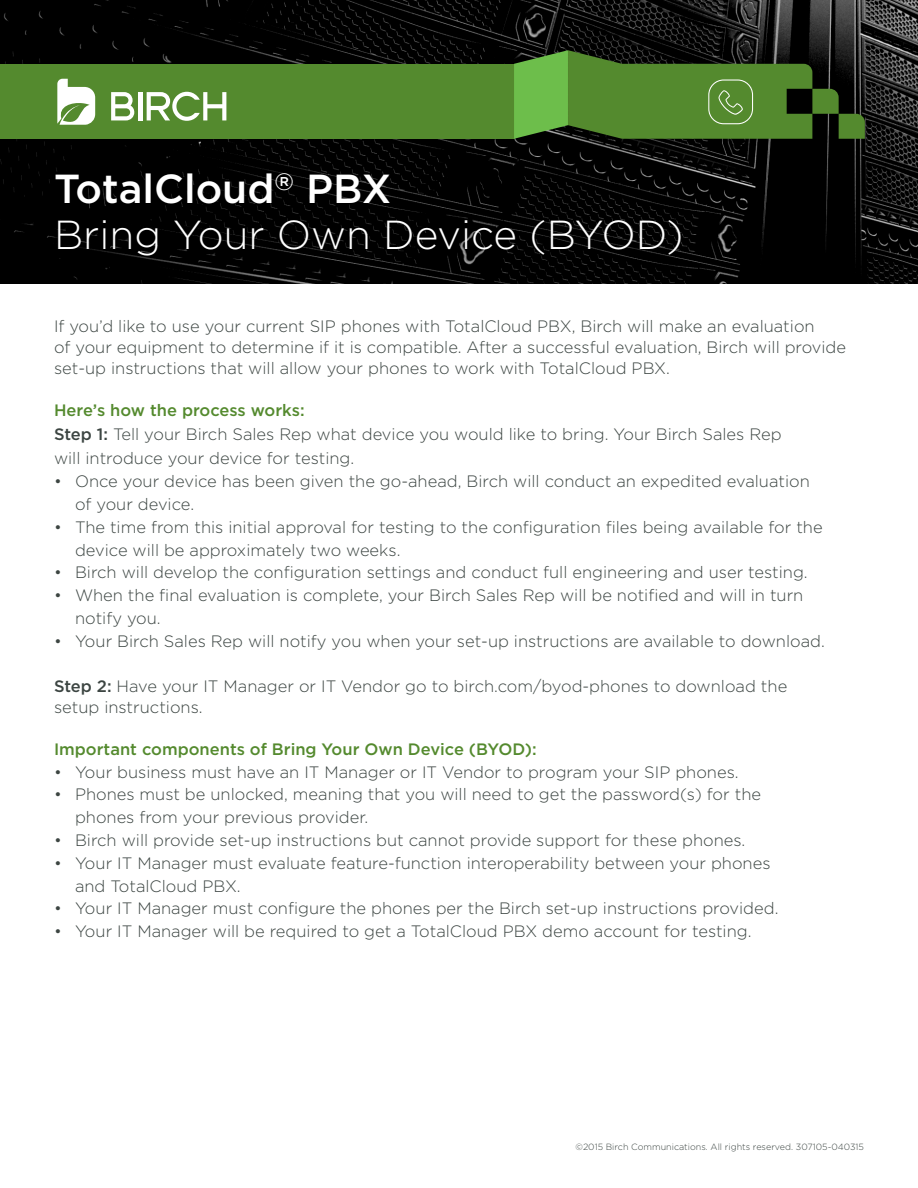
<style>
.page{position:relative;width:918px;height:1188px;background:#fff}
.page>*{position:absolute;margin:0;border:0;box-sizing:border-box;transform-origin:0 0}
.Title_of_Document{font:300 40.5px "Gotham";color:#fff}
.Title_of_Document-2{font:500 40.5px "Gotham";color:#fff}
.Body{font:300 16.5px/22.8px "Gotham";color:#3c4542}
.Body-2{font:500 16.5px "Gotham";color:#548a2e}
.t1{font:300 9px "Gotham";color:#3c4542}
.s1{font-weight:500}
</style>
<div class="page">
<img style="left:0;top:0;width:918px;height:284px">
<div style="left:0;top:64px;width:514px;height:75px;background:#548a2e"></div>
<svg style="left:57px;top:79px;width:38px;height:46px"></svg>
<svg style="left:111px;top:92px;width:23px;height:28px"></svg>
<hr style="left:138px;top:92px;width:4px;height:28px;background:#fff">
<svg style="left:147px;top:92px;width:79px;height:29px"></svg>
<svg style="left:514px;top:50px;width:351px;height:89px;background:#46702a"></svg>
<p class="Title_of_Document-2" style="left:54px;top:166px;width:339px">TotalCloud<sup>®</sup> PBX</p>
<p class="Title_of_Document" style="left:54px;top:213px;width:631px">Bring Your Own Device (BYOD)</p>
<p class="Body" style="left:54px;top:316px;width:794px;line-height:21px">If you’d like to use your current SIP phones with TotalCloud PBX, Birch will make an evaluation<br>of your equipment to determine if it is compatible. After a successful evaluation, Birch will provide set-up instructions that will allow your phones to work with TotalCloud PBX.</p>
<p class="Body-2" style="left:54px;top:401px;width:252px">Here’s how the process works:</p>
<p class="Body" style="left:54px;top:422px;width:729px;line-height:24px"><span class="s1">Step 1:</span> Tell your Birch Sales Rep what device you would like to bring. Your Birch Sales Rep will introduce your device for testing.</p>
<p class="Body" style="left:75px;top:470px;width:736px;text-indent:-21px">• Once your device has been given the go-ahead, Birch will conduct an expedited evaluation of your device.</p>
<p class="Body" style="left:75px;top:515px;width:749px;text-indent:-21px">• The time from this initial approval for testing to the configuration files being available for the device will be approximately two weeks.</p>
<p class="Body" style="left:54px;top:561px;width:755px">• Birch will develop the configuration settings and conduct full engineering and user testing.</p>
<p class="Body" style="left:75px;top:584px;width:730px;text-indent:-21px">• When the final evaluation is complete, your Birch Sales Rep will be notified and will in turn notify you.</p>
<p class="Body" style="left:54px;top:629px;width:772px">• Your Birch Sales Rep will notify you when your set-up instructions are available to download.</p>
<p class="Body" style="left:54px;top:675px;width:735px;line-height:21px"><span class="s1">Step 2:</span> Have your IT Manager or IT Vendor go to birch.com/byod-phones to download the setup instructions.</p>
<p class="Body-2" style="left:54px;top:740px;width:484px">Important components of Bring Your Own Device (BYOD):</p>
<p class="Body" style="left:54px;top:760px;width:686px">• Your business must have an IT Manager or IT Vendor to program your SIP phones.</p>
<p class="Body" style="left:75px;top:783px;width:688px;text-indent:-21px">• Phones must be unlocked, meaning that you will need to get the password(s) for the phones from your previous provider.</p>
<p class="Body" style="left:54px;top:829px;width:693px">• Birch will provide set-up instructions but cannot provide support for these phones.</p>
<p class="Body" style="left:75px;top:851px;width:697px;text-indent:-21px">• Your IT Manager must evaluate feature-function interoperability between your phones and TotalCloud PBX.</p>
<p class="Body" style="left:54px;top:897px;width:726px">• Your IT Manager must configure the phones per the Birch set-up instructions provided.</p>
<p class="Body" style="left:54px;top:920px;width:699px">• Your IT Manager will be required to get a TotalCloud PBX demo account for testing.</p>
<p class="t1" style="left:576px;top:1142px;width:290px">©2015 Birch Communications. All rights reserved. 307105-040315</p>
</div>
